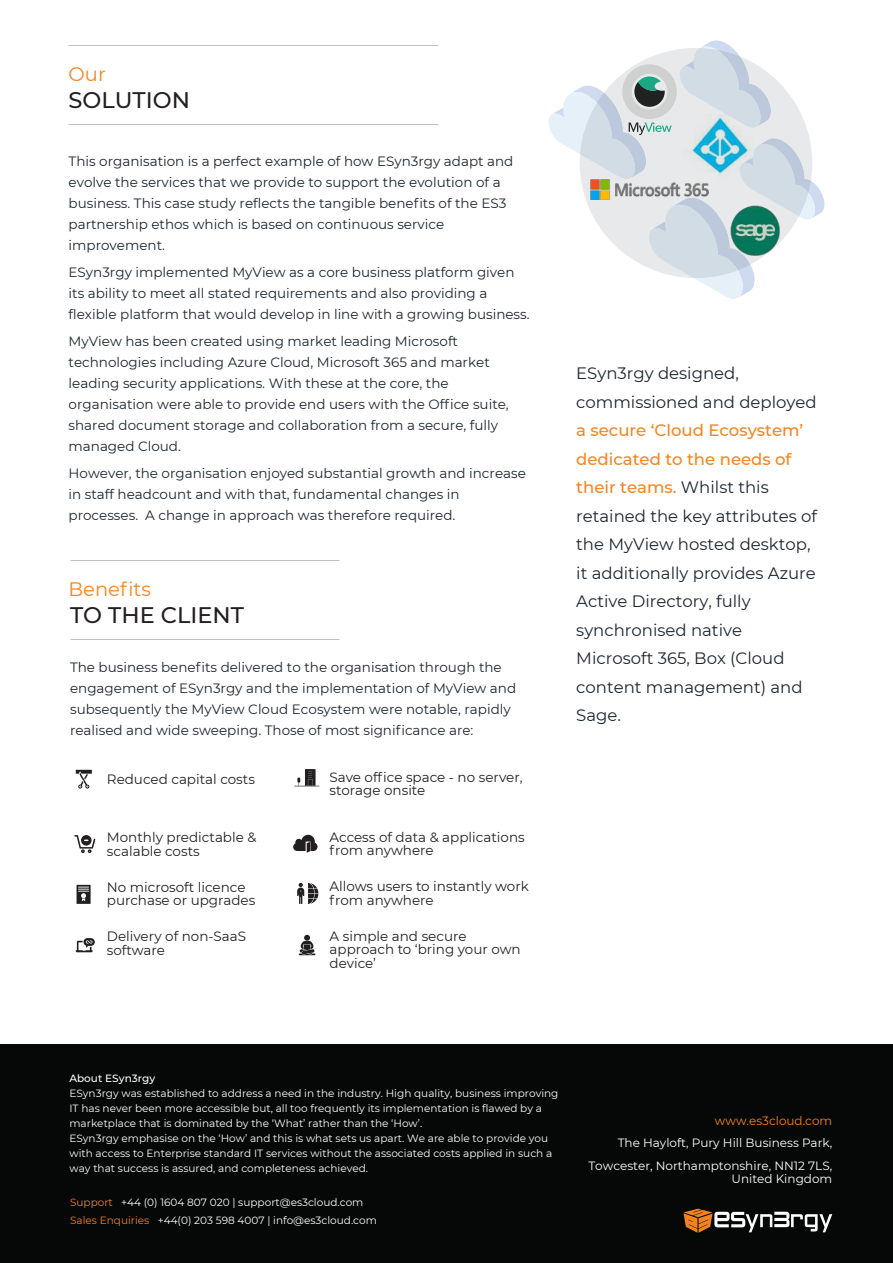
<style>
.page{position:relative;width:893px;height:1263px;background:#fff}
.page>*{position:absolute;margin:0;border:0;box-sizing:border-box;transform-origin:0 0}
.t1{font:500 22.5px "Montserrat";color:#231f20}
.t2{font:19.5px "Montserrat";color:#f58520}
.t3{font:16.5px/28.5px "Montserrat";color:#1b2630}
.t4{font:13.5px/21px "Montserrat";color:#1b2630}
.t5{font:13.5px/13.5px "Montserrat";color:#231f20}
.t6{font:12px/22.5px "Montserrat";color:#fff;text-align:right}
.t7{font:12px "Montserrat";color:#f38320}
.t8{font:10.5px/15px "Montserrat";color:#fff}
.t9{font:500 10.5px "Montserrat";color:#fff}
.s1{font-weight:500;color:#f58520}
.s2{color:#f38320}
</style>
<div class="page">
<div style="left:0;top:1044px;width:893px;height:219px;background:#060808"></div>
<svg style="left:683px;top:1209px;width:149px;height:24px"></svg>
<svg style="left:294px;top:769px;width:25px;height:17px"></svg>
<svg style="left:76px;top:770px;width:16px;height:19px"></svg>
<svg style="left:297px;top:883px;width:21px;height:21px"></svg>
<svg style="left:76px;top:938px;width:19px;height:14px"></svg>
<svg style="left:77px;top:885px;width:14px;height:19px"></svg>
<svg style="left:293px;top:835px;width:25px;height:18px"></svg>
<svg style="left:299px;top:935px;width:16px;height:20px"></svg>
<svg style="left:74px;top:835px;width:21px;height:18px"></svg>
<svg style="left:548px;top:40px;width:276px;height:259px"></svg>
<img style="left:766px;top:243px;width:14px;height:12px">
<svg style="left:580px;top:48px;width:232px;height:230px;background:#c8d7db"></svg>
<img style="left:590px;top:180px;width:119px;height:19px">
<h2 class="t2" style="left:69px;top:60px;width:39px">Our</h2>
<h1 class="t1" style="left:69px;top:84px;width:123px">SOLUTION</h1>
<p class="t4" style="left:69px;top:150px;width:446px">This organisation is a perfect example of how ESyn3rgy adapt and evolve the services that we provide to support the evolution of a business. This case study reflects the tangible benefits of the ES3 partnership ethos which is based on continuous service improvement.</p>
<p class="t4" style="left:69px;top:261px;width:463px">ESyn3rgy implemented MyView as a core business platform given its ability to meet all stated requirements and also providing a flexible platform that would develop in line with a growing business.</p>
<p class="t4" style="left:69px;top:330px;width:442px">MyView has been created using market leading Microsoft technologies including Azure Cloud, Microsoft 365 and market leading security applications. With these at the core, the organisation were able to provide end users with the Office suite, shared document storage and collaboration from a secure, fully managed Cloud.</p>
<p class="t4" style="left:69px;top:462px;width:459px">However, the organisation enjoyed substantial growth and increase in staff headcount and with that, fundamental changes in processes. A change in approach was therefore required.</p>
<h2 class="t2" style="left:69px;top:576px;width:84px">Benefits</h2>
<h1 class="t1" style="left:70px;top:599px;width:175px">TO THE CLIENT</h1>
<p class="t4" style="left:70px;top:656px;width:448px">The business benefits delivered to the organisation through the engagement of ESyn3rgy and the implementation of MyView and subsequently the MyView Cloud Ecosystem were notable, rapidly realised and wide sweeping. Those of most significance are:</p>
<p class="t5" style="left:107px;top:772px;width:150px">Reduced capital costs</p>
<p class="t5" style="left:330px;top:770px;width:194px">Save office space - no server, storage onsite</p>
<p class="t5" style="left:330px;top:830px;width:197px">Access of data &amp; applications from anywhere</p>
<p class="t5" style="left:330px;top:879px;width:201px">Allows users to instantly work from anywhere</p>
<p class="t5" style="left:330px;top:929px;width:193px">A simple and secure approach to ‘bring your own device’</p>
<p class="t5" style="left:107px;top:830px;width:151px">Monthly predictable &amp; scalable costs</p>
<p class="t5" style="left:107px;top:880px;width:150px">No microsoft licence purchase or upgrades</p>
<p class="t5" style="left:107px;top:929px;width:141px">Delivery of non-SaaS software</p>
<p class="t3" style="left:576px;top:358px;width:242px">ESyn3rgy designed, commissioned and deployed</p>
<p class="t3" style="left:576px;top:415px;width:242px"><span class="s1">a secure ‘Cloud Ecosystem’ dedicated to the needs of their teams.</span> Whilst this retained the key attributes of the MyView hosted desktop, it additionally provides Azure<br>Active Directory, fully synchronised native<br>Microsoft 365, Box (Cloud content management) and<br>Sage.</p>
<p class="t9" style="left:69px;top:1071px;width:87px">About ESyn3rgy</p>
<p class="t8" style="left:69px;top:1085px;width:490px">ESyn3rgy was established to address a need in the industry. High quality, business improving IT has never been more accessible but, all too frequently its implementation is flawed by a marketplace that is dominated by the ‘What’ rather than the ‘How’.<br>ESyn3rgy emphasise on the ‘How’ and this is what sets us apart. We are able to provide you with access to Enterprise standard IT services without the associated costs applied in such a way that success is assured, and completeness achieved.</p>
<p class="t8" style="left:70px;top:1193px;width:308px;line-height:18px"><span class="s2">Support</span> +44 (0) 1604 807 020 | support@es3cloud.com<br><span class="s2">Sales Enquiries</span> +44(0) 203 598 4007 | info@es3cloud.com</p>
<p class="t7" style="left:715px;top:1112px;width:119px">www.es3cloud.com</p>
<p class="t6" style="left:588px;top:1131px;width:245px">The Hayloft, Pury Hill Business Park,<br>Towcester, Northamptonshire, NN12 7LS,</p>
<p class="t6" style="left:731px;top:1167px;width:102px">United Kingdom</p>
</div>
